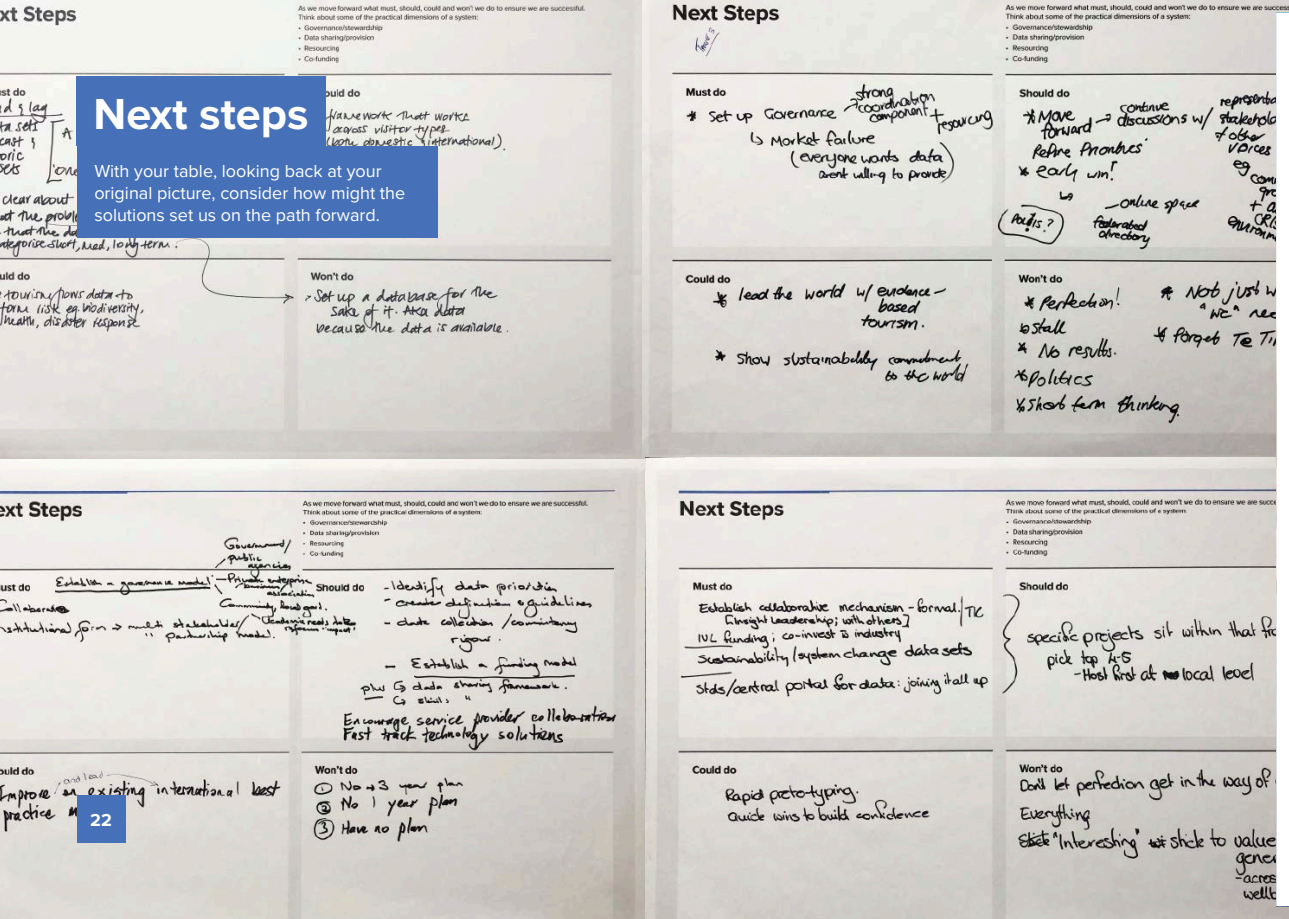
<style>
.page{position:relative;width:1289px;height:919px;background:#fff}
.page>*{position:absolute;margin:0;border:0;box-sizing:border-box;transform-origin:0 0}
.Sub-h2{font:700 45px "Proxima Nova";color:#fff}
.Copy{font:18px/21.6px "Proxima Nova";color:#fff}
.t1{font:700 18px "Proxima Nova";color:#fff}
</style>
<div class="page">
<img style="left:0;top:0;width:1288px;height:459px">
<img style="left:0;top:459px;width:645px;height:459px">
<img style="left:645px;top:457px;width:643px;height:461px">
<div style="left:77px;top:146px;width:361px;height:92px;background:#4671b8"></div>
<svg style="left:1276px;top:13px;width:12px;height:893px"></svg>
<div style="left:77px;top:794px;width:48px;height:48px;background:#4671b8"></div>
<div style="left:77px;top:77px;width:248px;height:69px;background:#4671b8"></div>
<p class="Sub-h2" style="left:94px;top:81px;width:216px">Next steps</p>
<p class="Copy" style="left:94px;top:160px;width:312px">With your table, looking back at your original picture, consider how might the solutions set us on the path forward.</p>
<p class="t1" style="left:90px;top:806px;width:23px">22</p>
</div>
